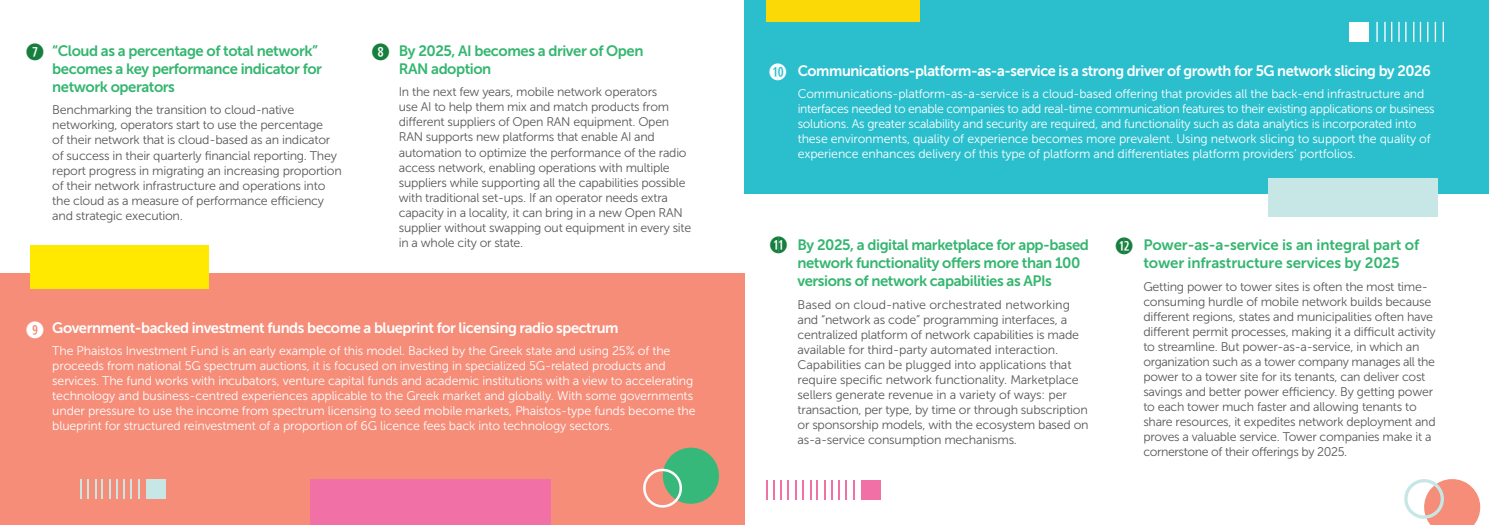
<style>
.page{position:relative;width:1489px;height:525px;background:#fff}
.page>*{position:absolute;margin:0;border:0;box-sizing:border-box;transform-origin:0 0}
.t1{font:700 22.5px "Combi Numerals";color:#167f3e}
.t2{font:700 22.5px "Combi Numerals";color:#fff}
.t3{font:15px/18px "Museo Sans 700";letter-spacing:-.03em;color:#35b670}
.t4{font:15px "Museo Sans 700";letter-spacing:-.03em;color:#fff}
.t5{font:15px/18px "Museo Sans 700";letter-spacing:-.01em;color:#35b670}
.t6{font:12.5px/15px "Museo Sans 300";letter-spacing:-.02em;color:#57585a}
.t7{font:12.5px/15px "Museo Sans 300";letter-spacing:-.01em;color:#fff}
</style>
<div class="page">
<div style="left:0;top:273px;width:744px;height:251px;background:#f58d79"></div>
<div style="left:744px;top:0;width:744px;height:193px;background:#2bbfce"></div>
<div style="left:1267px;top:178px;width:169px;height:38px;background:#c6e7e5"></div>
<svg style="left:1442px;top:22px;width:1px;height:20px"></svg>
<svg style="left:1434px;top:22px;width:1px;height:20px"></svg>
<hr style="left:1412px;top:22px;width:2px;height:20px;background:#fff">
<hr style="left:1404px;top:22px;width:2px;height:20px;background:#fff">
<svg style="left:1419px;top:22px;width:1px;height:20px"></svg>
<hr style="left:1426px;top:22px;width:2px;height:20px;background:#fff">
<svg style="left:1384px;top:22px;width:1px;height:20px"></svg>
<svg style="left:1376px;top:22px;width:1px;height:20px"></svg>
<hr style="left:1390px;top:22px;width:2px;height:20px;background:#fff">
<svg style="left:1398px;top:22px;width:1px;height:20px"></svg>
<div style="left:1348px;top:22px;width:20px;height:20px;background:#fff"></div>
<div style="left:766px;top:0;width:154px;height:22px;background:#fad906"></div>
<svg style="left:1404px;top:479px;width:77px;height:45px"></svg>
<svg style="left:766px;top:480px;width:1px;height:19px"></svg>
<svg style="left:787px;top:480px;width:1px;height:19px"></svg>
<svg style="left:795px;top:480px;width:1px;height:19px"></svg>
<svg style="left:780px;top:480px;width:1px;height:19px"></svg>
<svg style="left:773px;top:480px;width:1px;height:19px"></svg>
<hr style="left:816px;top:479px;width:2px;height:20px;background:#f171a6">
<hr style="left:824px;top:479px;width:2px;height:20px;background:#f171a6">
<svg style="left:810px;top:480px;width:1px;height:19px"></svg>
<hr style="left:802px;top:479px;width:2px;height:20px;background:#f171a6">
<svg style="left:845px;top:480px;width:1px;height:19px"></svg>
<svg style="left:853px;top:480px;width:1px;height:19px"></svg>
<hr style="left:838px;top:479px;width:2px;height:20px;background:#f171a6">
<svg style="left:831px;top:480px;width:1px;height:19px"></svg>
<div style="left:861px;top:479px;width:20px;height:20px;background:#f171a6"></div>
<div style="left:31px;top:245px;width:178px;height:43px;background:#ffe901"></div>
<div style="left:309px;top:478px;width:241px;height:46px;background:#f171a6"></div>
<svg style="left:643px;top:447px;width:76px;height:61px"></svg>
<svg style="left:80px;top:479px;width:1px;height:20px"></svg>
<svg style="left:102px;top:479px;width:1px;height:20px"></svg>
<hr style="left:109px;top:479px;width:2px;height:20px;background:#c6e7e5">
<svg style="left:95px;top:479px;width:1px;height:20px"></svg>
<svg style="left:88px;top:479px;width:1px;height:20px"></svg>
<hr style="left:130px;top:479px;width:2px;height:20px;background:#c6e7e5">
<hr style="left:138px;top:479px;width:2px;height:20px;background:#c6e7e5">
<svg style="left:124px;top:479px;width:1px;height:20px"></svg>
<hr style="left:116px;top:479px;width:2px;height:20px;background:#c6e7e5">
<div style="left:146px;top:479px;width:20px;height:20px;background:#c6e7e5"></div>
<p class="t1" style="left:26px;top:44px;width:20px">U</p>
<p class="t1" style="left:371px;top:44px;width:20px">I</p>
<p class="t3" style="left:52px;top:42px;width:271px">“Cloud as a percentage of total network” becomes a key performance indicator for network operators</p>
<p class="t6" style="left:52px;top:103px;width:291px">Benchmarking the transition to cloud-native networking, operators start to use the percentage<br>of their network that is cloud-based as an indicator of success in their quarterly financial reporting. They report progress in migrating an increasing proportion of their network infrastructure and operations into the cloud as a measure of performance efficiency and strategic execution.</p>
<p class="t3" style="left:399px;top:42px;width:246px">By 2025, AI becomes a driver of Open<br>RAN adoption</p>
<p class="t6" style="left:399px;top:85px;width:294px">In the next few years, mobile network operators<br>use AI to help them mix and match products from different suppliers of Open RAN equipment. Open RAN supports new platforms that enable AI and automation to optimize the performance of the radio access network, enabling operations with multiple suppliers while supporting all the capabilities possible with traditional set-ups. If an operator needs extra capacity in a locality, it can bring in a new Open RAN supplier without swapping out equipment in every site in a whole city or state.</p>
<p class="t2" style="left:26px;top:321px;width:20px">O</p>
<p class="t4" style="left:52px;top:319px;width:568px">Government-backed investment funds become a blueprint for licensing radio spectrum</p>
<p class="t7" style="left:52px;top:343px;width:645px">The Phaistos Investment Fund is an early example of this model. Backed by the Greek state and using 25% of the proceeds from national 5G spectrum auctions, it is focused on investing in specialized 5G-related products and services. The fund works with incubators, venture capital funds and academic institutions with a view to accelerating technology and business-centred experiences applicable to the Greek market and globally. With some governments under pressure to use the income from spectrum licensing to seed mobile markets, Phaistos-type funds become the blueprint for structured reinvestment of a proportion of 6G licence fees back into technology sectors.</p>
<p class="t2" style="left:768px;top:63px;width:20px">1)</p>
<p class="t4" style="left:797px;top:62px;width:634px">Communications-platform-as-a-service is a strong driver of growth for 5G network slicing by 2026</p>
<p class="t7" style="left:797px;top:86px;width:638px">Communications-platform-as-a-service is a cloud-based offering that provides all the back-end infrastructure and interfaces needed to enable companies to add real-time communication features to their existing applications or business solutions. As greater scalability and security are required, and functionality such as data analytics is incorporated into these environments, quality of experience becomes more prevalent. Using network slicing to support the quality of experience enhances delivery of this type of platform and differentiates platform providers’ portfolios.</p>
<p class="t1" style="left:769px;top:236px;width:20px">1!</p>
<p class="t1" style="left:1115px;top:237px;width:20px">1@</p>
<p class="t3" style="left:797px;top:236px;width:293px">By 2025, a digital marketplace for app-based network functionality offers more than 100 versions of network capabilities as APIs</p>
<p class="t6" style="left:797px;top:296px;width:293px">Based on cloud-native orchestrated networking and “network as code” programming interfaces, a centralized platform of network capabilities is made available for third-party automated interaction.<br>Capabilities can be plugged into applications that require specific network functionality. Marketplace sellers generate revenue in a variety of ways: per transaction, per type, by time or through subscription or sponsorship models, with the ecosystem based on as-a-service consumption mechanisms.</p>
<p class="t5" style="left:1143px;top:236px;width:277px">Power-as-a-service is an integral part of tower infrastructure services by 2025</p>
<p class="t6" style="left:1143px;top:279px;width:294px">Getting power to tower sites is often the most time&shy;consuming hurdle of mobile network builds because different regions, states and municipalities often have different permit processes, making it a difficult activity to streamline. But power-as-a-service, in which an organization such as a tower company manages all the power to a tower site for its tenants, can deliver cost savings and better power efficiency. By getting power to each tower much faster and allowing tenants to share resources, it expedites network deployment and proves a valuable service. Tower companies make it a cornerstone of their offerings by 2025.</p>
</div>
